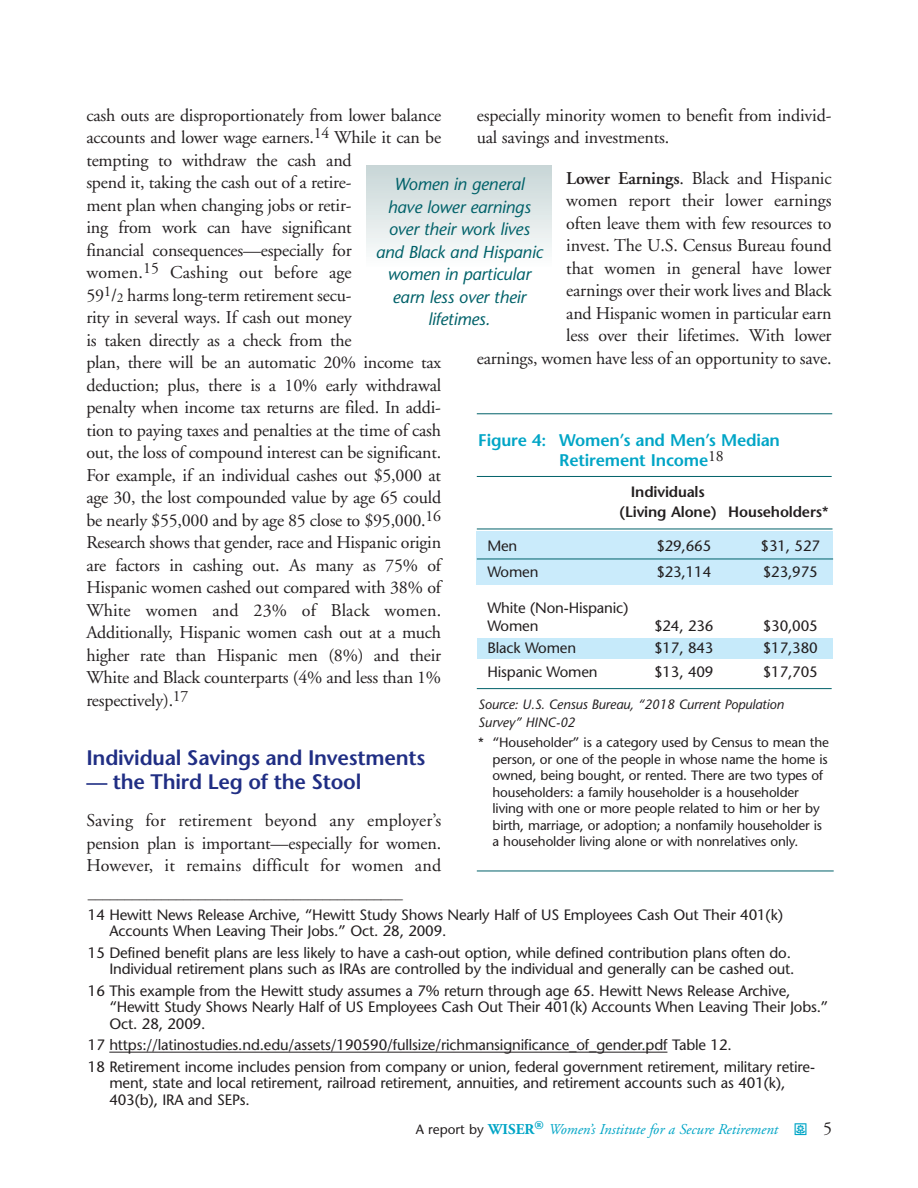
<style>
.page{position:relative;width:918px;height:1188px;background:#fff}
.page>*{position:absolute;margin:0;border:0;box-sizing:border-box;transform-origin:0 0}
.t1{font:600 21px "Stone Sans";letter-spacing:-.01em;color:#202e84}
.t2{font:18px/22.5px "Adobe Garamond";letter-spacing:-.01em;color:#231f20}
.t3{font:italic 17.25px/22.5px "Stone Sans";letter-spacing:-.01em;color:#006169;text-align:center}
.t4{font:600 16.8px/20.2px "Stone Sans";letter-spacing:-.01em;color:#00a5c6}
.t5{font:15px/16.5px "Stone Sans";letter-spacing:-.01em;color:#231f20}
.t6{font:italic 15px "Adobe Garamond";color:#00a5c6}
.t7{font:600 15px "Stone Sans";letter-spacing:-.01em;color:#231f20}
.t8{font:13.5px/16.5px "Stone Sans";letter-spacing:-.01em;color:#231f20}
.t9{font:italic 13.5px/18px "Stone Sans";letter-spacing:-.01em;color:#231f20}
.s1{font-weight:600}
.s2{font-family:"Stone Sans";font-style:normal;font-size:13.5px;color:#231f20}
.s3{font-weight:700;font-style:normal}
.s4{font-family:"Botanical";font-style:normal}
.s5{font-style:normal;font-size:18px;color:#231f20}
</style>
<div class="page">
<div style="left:367px;top:165px;width:184px;height:101px;background:linear-gradient(to bottom,#c7d5d6,#fcfdfd)"></div>
<hr style="left:109px;top:1052px;width:558px;height:1px;background:#231f20">
<div style="left:477px;top:532px;width:356px;height:53px;background:#caebfb"></div>
<div style="left:477px;top:639px;width:356px;height:20px;background:#c6eafa"></div>
<hr style="left:477px;top:871px;width:357px;height:1px;background:#006169">
<hr style="left:477px;top:413px;width:355px;height:1px;background:#006169">
<hr style="left:477px;top:476px;width:355px;height:1px;background:#006169">
<hr style="left:477px;top:559px;width:356px;height:1px;background:#006169">
<hr style="left:477px;top:529px;width:356px;height:1px;background:#006169">
<hr style="left:477px;top:688px;width:355px;height:1px;background:#006169">
<p class="t2" style="left:86px;top:106px;width:356px">cash outs are disproportionately from lower balance accounts and lower wage earners.<sup>14</sup> While it can be tempting to withdraw the cash and<br>spend it, taking the cash out of a retire-<br>ment plan when changing jobs or retir-<br>ing from work can have significant<br>financial consequences—especially for<br>women.<sup>15</sup> Cashing out before age<br>59<sup>1</sup>/<sub>2</sub> harms long-term retirement secu-<br>rity in several ways. If cash out money<br>is taken directly as a check from the<br>plan, there will be an automatic 20% income tax deduction; plus, there is a 10% early withdrawal penalty when income tax returns are filed. In addi&shy;tion to paying taxes and penalties at the time of cash out, the loss of compound interest can be significant.<br>For example, if an individual cashes out $5,000 at age 30, the lost compounded value by age 65 could be nearly $55,000 and by age 85 close to $95,000.<sup>16<br></sup>Research shows that gender, race and Hispanic origin are factors in cashing out. As many as 75% of Hispanic women cashed out compared with 38% of White women and 23% of Black women.<br>Additionally, Hispanic women cash out at a much higher rate than Hispanic men (8%) and their White and Black counterparts (4% and less than 1% respectively).<sup>17</sup></p>
<p class="t1" style="left:86px;top:749px;width:340px">Individual Savings and Investments</p>
<p class="t1" style="left:86px;top:773px;width:277px">— the Third Leg of the Stool</p>
<p class="t2" style="left:86px;top:811px;width:356px;text-align:justify">Saving for retirement beyond any employer’s pension plan is important—especially for women.<br>However, it remains difficult for women and</p>
<p class="t2" style="left:477px;top:106px;width:356px">especially minority women to benefit from individ&shy;ual savings and investments.</p>
<p class="t2" style="left:477px;top:169px;width:356px;text-align:right"><span class="s1">Lower Earnings</span>. Black and Hispanic<br>women report their lower earnings<br>often leave them with few resources to<br>invest. The U.S. Census Bureau found<br>that women in general have lower<br>earnings over their work lives and Black<br>and Hispanic women in particular earn<br>less over their lifetimes. With lower<br>earnings, women have less of an opportunity to save.</p>
<p class="t3" style="left:376px;top:175px;width:168px">Women in general have lower earnings over their work lives and Black and Hispanic women in particular earn less over their lifetimes.</p>
<p class="t4" style="left:559px;top:432px;width:222px;text-indent:-81px">Figure 4: Women’s and Men’s Median<br>Retirement Income<sup>18</sup></p>
<p class="t7" style="left:631px;top:486px;width:76px">Individuals</p>
<p class="t7" style="left:619px;top:506px;width:211px">(Living Alone) Householders*</p>
<p class="t5" style="left:487px;top:539px;width:31px">Men</p>
<p class="t5" style="left:656px;top:539px;width:56px">$29,665</p>
<p class="t5" style="left:761px;top:539px;width:61px">$31, 527</p>
<p class="t5" style="left:487px;top:565px;width:53px">Women</p>
<p class="t5" style="left:656px;top:565px;width:56px">$23,114</p>
<p class="t5" style="left:763px;top:565px;width:56px">$23,975</p>
<p class="t5" style="left:487px;top:600px;width:143px;line-height:18px">White (Non-Hispanic)<br>Women</p>
<p class="t5" style="left:654px;top:619px;width:61px">$24, 236</p>
<p class="t5" style="left:763px;top:619px;width:56px">$30,005</p>
<p class="t5" style="left:487px;top:641px;width:90px">Black Women</p>
<p class="t5" style="left:654px;top:641px;width:61px">$17, 843</p>
<p class="t5" style="left:763px;top:641px;width:56px">$17,380</p>
<p class="t5" style="left:487px;top:665px;width:112px">Hispanic Women</p>
<p class="t5" style="left:654px;top:665px;width:61px">$13, 409</p>
<p class="t5" style="left:763px;top:665px;width:56px">$17,705</p>
<p class="t9" style="left:478px;top:696px;width:307px">Source: U.S. Census Bureau, “2018 Current Population<br>Survey” HINC-02</p>
<p class="t8" style="left:493px;top:736px;width:338px;text-indent:-14px">* “Householder” is a category used by Census to mean the person, or one of the people in whose name the home is owned, being bought, or rented. There are two types of householders: a family householder is a householder living with one or more people related to him or her by birth, marriage, or adoption; a nonfamily householder is a householder living alone or with nonrelatives only.</p>
<p class="t5" style="left:88px;top:886px;width:317px">___________________________________________</p>
<p class="t5" style="left:109px;top:908px;width:675px;text-indent:-21px">14 Hewitt News Release Archive, “Hewitt Study Shows Nearly Half of US Employees Cash Out Their 401(k)<br>Accounts When Leaving Their Jobs.” Oct. 28, 2009.</p>
<p class="t5" style="left:88px;top:946px;width:708px;text-align:right">15 Defined benefit plans are less likely to have a cash-out option, while defined contribution plans often do.<br>Individual retirement plans such as IRAs are controlled by the individual and generally can be cashed out.</p>
<p class="t5" style="left:109px;top:984px;width:721px;text-indent:-21px">16 This example from the Hewitt study assumes a 7% return through age 65. Hewitt News Release Archive, “Hewitt Study Shows Nearly Half of US Employees Cash Out Their 401(k) Accounts When Leaving Their Jobs.”<br>Oct. 28, 2009.</p>
<p class="t5" style="left:88px;top:1038px;width:645px">17 https://latinostudies.nd.edu/assets/190590/fullsize/richmansignificance_of_gender.pdf Table 12.</p>
<p class="t5" style="left:109px;top:1060px;width:707px;text-indent:-21px">18 Retirement income includes pension from company or union, federal government retirement, military retire&shy;ment, state and local retirement, railroad retirement, annuities, and retirement accounts such as 401(k),<br>403(b), IRA and SEPs.</p>
<p class="t6" style="left:416px;top:1123px;width:418px"><span class="s2">A report by</span> <span class="s3">WISER</span><sup>®</sup> Women’s Institute for a Secure Retirement <span class="s4">m</span> <span class="s5">5</span></p>
</div>
